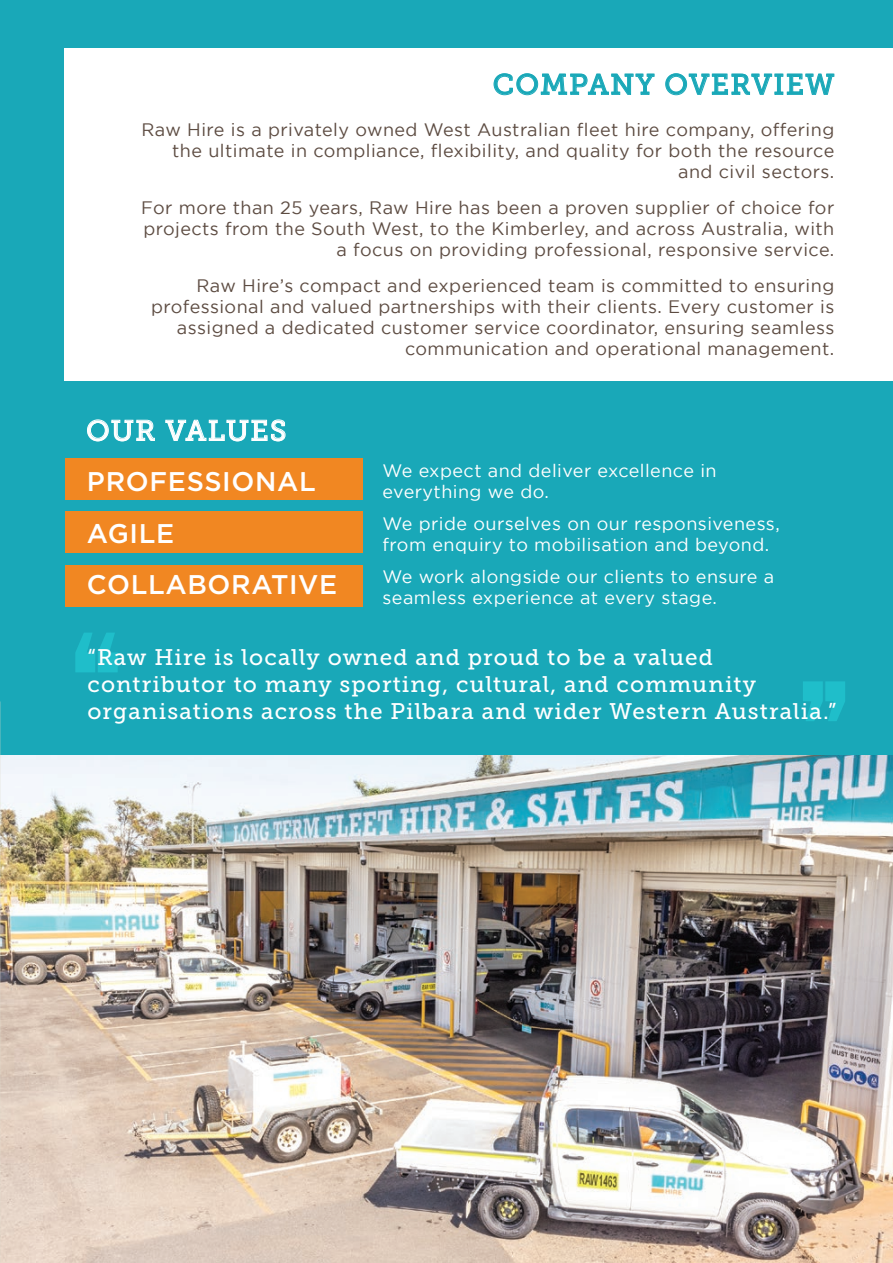
<style>
.page{position:relative;width:893px;height:1263px;background:#fff}
.page>*{position:absolute;margin:0;border:0;box-sizing:border-box;transform-origin:0 0}
.t1{font:28.65px "Museo Slab 500";letter-spacing:.05em;color:#19a8b8}
.t2{font:28.65px "Museo Slab 500";letter-spacing:.05em;color:#fff}
.t3{font:500 27px/51.9px "Gotham";letter-spacing:.025em;color:#fff}
.t4{font:22.5px/27px "Museo Slab 500";letter-spacing:.05em;color:#fff}
.t5{font:18px/21px "Gotham";letter-spacing:.025em;color:#5d4c42;text-align:right}
.t6{font:18px/21px "Gotham";letter-spacing:.025em;color:#fff}
</style>
<div class="page">
<img style="left:0;top:755px;width:893px;height:508px">
<div style="left:0;top:0;width:893px;height:755px;background:#19a8b8"></div>
<div style="left:64px;top:49px;width:829px;height:332px;background:#fff"></div>
<svg style="left:493px;top:73px;width:162px;height:22px"></svg>
<svg style="left:665px;top:73px;width:170px;height:22px"></svg>
<svg style="left:87px;top:419px;width:68px;height:23px"></svg>
<svg style="left:165px;top:419px;width:121px;height:23px"></svg>
<svg style="left:75px;top:633px;width:43px;height:39px"></svg>
<svg style="left:803px;top:681px;width:42px;height:40px"></svg>
<div style="left:65px;top:459px;width:298px;height:41px;background:#f18722"></div>
<div style="left:65px;top:512px;width:298px;height:41px;background:#f18722"></div>
<div style="left:65px;top:565px;width:298px;height:41px;background:#f18722"></div>
<h1 class="t1" style="left:493px;top:69px;width:343px">COMPANY OVERVIEW</h1>
<p class="t5" style="left:141px;top:119px;width:694px">Raw Hire is a privately owned West Australian fleet hire company, offering the ultimate in compliance, flexibility, and quality for both the resource and civil sectors.</p>
<p class="t5" style="left:141px;top:197px;width:695px">For more than 25 years, Raw Hire has been a proven supplier of choice for projects from the South West, to the Kimberley, and across Australia, with a focus on providing professional, responsive service.</p>
<p class="t5" style="left:151px;top:275px;width:685px">Raw Hire’s compact and experienced team is committed to ensuring professional and valued partnerships with their clients. Every customer is assigned a dedicated customer service coordinator, ensuring seamless communication and operational management.</p>
<h1 class="t2" style="left:86px;top:415px;width:202px">OUR VALUES</h1>
<h2 class="t3" style="left:87px;top:455px;width:252px">PROFESSIONAL<br>AGILE<br>COLLABORATIVE</h2>
<p class="t6" style="left:383px;top:460px;width:336px">We expect and deliver excellence in everything we do.</p>
<p class="t6" style="left:383px;top:512px;width:399px">We pride ourselves on our responsiveness, from enquiry to mobilisation and beyond.</p>
<p class="t6" style="left:383px;top:566px;width:393px">We work alongside our clients to ensure a seamless experience at every stage.</p>
<p class="t4" style="left:87px;top:644px;width:751px">“Raw Hire is locally owned and proud to be a valued contributor to many sporting, cultural, and community organisations across the Pilbara and wider Western Australia.”</p>
</div>
